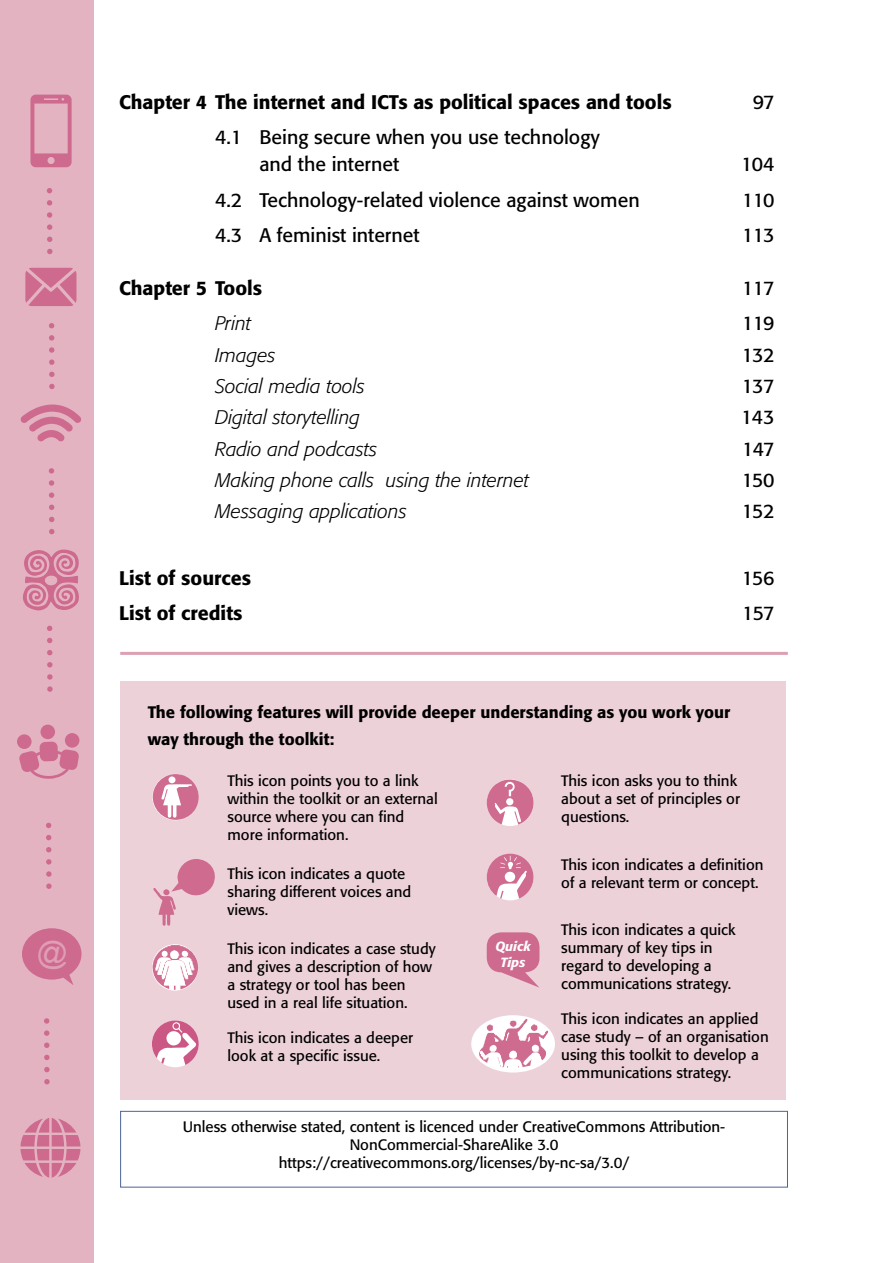
<style>
.page{position:relative;width:893px;height:1263px;background:#fff}
.page>*{position:absolute;margin:0;border:0;box-sizing:border-box;transform-origin:0 0}
.t1{font:30.45px "Arial";color:#fff}
.t2{font:19.5px/27px "Formata";color:#000}
.t3{font:italic 300 19.5px "Formata";color:#000}
.t4{font:500 19.5px "Formata";color:#000}
.t5{font:500 16.5px/27px "Formata";color:#000}
.t6{font:15px/18px "Formata";color:#000}
.t7{font:italic 500 13.2px/15.9px "Formata";color:#fff;text-align:center}
</style>
<div class="page">
<div style="left:0;top:0;width:94px;height:1263px;background:#e3b3c2"></div>
<svg style="left:30px;top:95px;width:42px;height:72px"></svg>
<svg style="left:25px;top:268px;width:51px;height:38px"></svg>
<svg style="left:20px;top:404px;width:61px;height:38px"></svg>
<div style="left:40px;top:724px;width:15px;height:15px;background:#ce6a8e;border-radius:50%"></div>
<div style="left:17px;top:734px;width:15px;height:15px;background:#ce6a8e;border-radius:50%"></div>
<svg style="left:19px;top:741px;width:60px;height:38px"></svg>
<div style="left:65px;top:733px;width:15px;height:15px;background:#ce6a8e;border-radius:50%"></div>
<svg style="left:22px;top:928px;width:60px;height:57px"></svg>
<svg style="left:20px;top:1118px;width:60px;height:60px"></svg>
<svg style="left:47px;top:188px;width:5px;height:5px"></svg>
<svg style="left:47px;top:200px;width:5px;height:6px"></svg>
<svg style="left:47px;top:212px;width:5px;height:6px"></svg>
<svg style="left:47px;top:224px;width:5px;height:6px"></svg>
<svg style="left:47px;top:237px;width:5px;height:5px"></svg>
<svg style="left:47px;top:249px;width:5px;height:5px"></svg>
<svg style="left:49px;top:323px;width:5px;height:5px"></svg>
<svg style="left:49px;top:335px;width:5px;height:6px"></svg>
<svg style="left:49px;top:347px;width:5px;height:6px"></svg>
<svg style="left:49px;top:359px;width:5px;height:6px"></svg>
<svg style="left:49px;top:372px;width:6px;height:5px"></svg>
<svg style="left:49px;top:384px;width:6px;height:5px"></svg>
<svg style="left:49px;top:468px;width:5px;height:6px"></svg>
<svg style="left:49px;top:480px;width:5px;height:6px"></svg>
<svg style="left:49px;top:492px;width:5px;height:6px"></svg>
<svg style="left:49px;top:505px;width:5px;height:5px"></svg>
<svg style="left:49px;top:517px;width:5px;height:5px"></svg>
<svg style="left:49px;top:529px;width:5px;height:5px"></svg>
<svg style="left:47px;top:626px;width:5px;height:5px"></svg>
<svg style="left:47px;top:638px;width:5px;height:5px"></svg>
<svg style="left:47px;top:650px;width:5px;height:5px"></svg>
<svg style="left:47px;top:662px;width:6px;height:5px"></svg>
<svg style="left:47px;top:674px;width:6px;height:6px"></svg>
<svg style="left:47px;top:686px;width:6px;height:6px"></svg>
<svg style="left:46px;top:823px;width:5px;height:5px"></svg>
<svg style="left:46px;top:835px;width:5px;height:5px"></svg>
<svg style="left:46px;top:847px;width:5px;height:5px"></svg>
<svg style="left:46px;top:859px;width:6px;height:5px"></svg>
<svg style="left:46px;top:871px;width:6px;height:6px"></svg>
<svg style="left:46px;top:883px;width:6px;height:6px"></svg>
<svg style="left:44px;top:1018px;width:5px;height:6px"></svg>
<svg style="left:44px;top:1030px;width:5px;height:6px"></svg>
<svg style="left:44px;top:1042px;width:5px;height:6px"></svg>
<svg style="left:44px;top:1055px;width:6px;height:5px"></svg>
<svg style="left:44px;top:1067px;width:6px;height:5px"></svg>
<svg style="left:44px;top:1079px;width:6px;height:5px"></svg>
<svg style="left:23px;top:549px;width:56px;height:61px"></svg>
<div style="left:120px;top:681px;width:666px;height:419px;background:#edd1d9"></div>
<hr style="left:120px;top:652px;width:668px;height:3px;background:#dda0b3">
<img style="left:153px;top:859px;width:62px;height:67px">
<img style="left:152px;top:944px;width:46px;height:46px">
<img style="left:152px;top:774px;width:47px;height:46px">
<img style="left:487px;top:854px;width:46px;height:45px">
<img style="left:487px;top:780px;width:46px;height:44px">
<div style="left:487px;top:932px;width:52px;height:40px;background:#ce6a8e;border-radius:14px"></div>
<div style="left:120px;top:1111px;width:668px;height:76px;border:1px solid #4d6497"></div>
<img style="left:152px;top:1020px;width:47px;height:45px">
<div style="left:471px;top:1015px;width:84px;height:57px;background:#fff;border-radius:50%"></div>
<img style="left:477px;top:1019px;width:72px;height:48px">
<h1 class="t1" style="left:36px;top:932px;width:32px">@</h1>
<h2 class="t4" style="left:119px;top:90px;width:554px">Chapter 4 The internet and ICTs as political spaces and tools</h2>
<h2 class="t2" style="left:753px;top:88px;width:23px">97</h2>
<h2 class="t2" style="left:259px;top:124px;width:342px;text-indent:-44px">4.1 Being secure when you use technology and the internet</h2>
<h2 class="t2" style="left:741px;top:151px;width:35px">104</h2>
<h2 class="t2" style="left:215px;top:186px;width:426px">4.2 Technology-related violence against women</h2>
<h2 class="t2" style="left:742px;top:186px;width:34px">110</h2>
<h2 class="t2" style="left:215px;top:222px;width:206px">4.3 A feminist internet</h2>
<h2 class="t2" style="left:742px;top:222px;width:34px">113</h2>
<h2 class="t4" style="left:119px;top:276px;width:145px">Chapter 5 Tools</h2>
<h2 class="t2" style="left:742px;top:275px;width:34px">117</h2>
<h2 class="t3" style="left:215px;top:312px;width:38px">Print</h2>
<h2 class="t2" style="left:742px;top:310px;width:34px">119</h2>
<h2 class="t3" style="left:215px;top:343px;width:62px">Images</h2>
<h2 class="t2" style="left:742px;top:341px;width:34px">132</h2>
<h2 class="t3" style="left:215px;top:375px;width:151px">Social media tools</h2>
<h2 class="t2" style="left:742px;top:373px;width:34px">137</h2>
<h2 class="t3" style="left:215px;top:406px;width:147px">Digital storytelling</h2>
<h2 class="t2" style="left:741px;top:404px;width:35px">143</h2>
<h2 class="t3" style="left:215px;top:437px;width:164px">Radio and podcasts</h2>
<h2 class="t2" style="left:742px;top:435px;width:34px">147</h2>
<h2 class="t3" style="left:215px;top:468px;width:316px">Making phone calls using the internet</h2>
<h2 class="t2" style="left:742px;top:466px;width:34px">150</h2>
<h2 class="t3" style="left:215px;top:500px;width:193px">Messaging applications</h2>
<h2 class="t2" style="left:742px;top:498px;width:34px">152</h2>
<h2 class="t4" style="left:119px;top:566px;width:134px">List of sources</h2>
<h2 class="t2" style="left:742px;top:564px;width:34px">156</h2>
<h2 class="t4" style="left:119px;top:601px;width:125px">List of credits</h2>
<h2 class="t2" style="left:742px;top:600px;width:34px">157</h2>
<p class="t5" style="left:148px;top:699px;width:584px">The following features will provide deeper understanding as you work your way through the toolkit:</p>
<p class="t6" style="left:227px;top:771px;width:212px">This icon points you to a link within the toolkit or an external source where you can find more information.</p>
<p class="t6" style="left:227px;top:865px;width:185px">This icon indicates a quote sharing different voices and views.</p>
<p class="t6" style="left:227px;top:940px;width:210px">This icon indicates a case study and gives a description of how a strategy or tool has been used in a real life situation.</p>
<p class="t6" style="left:227px;top:1029px;width:187px">This icon indicates a deeper look at a specific issue.</p>
<p class="t6" style="left:561px;top:771px;width:180px">This icon asks you to think about a set of principles or questions.</p>
<p class="t6" style="left:561px;top:855px;width:204px">This icon indicates a definition of a relevant term or concept.</p>
<p class="t6" style="left:561px;top:921px;width:176px">This icon indicates a quick summary of key tips in regard to developing a communications strategy.</p>
<p class="t6" style="left:561px;top:1010px;width:209px">This icon indicates an applied case study – of an organisation using this toolkit to develop a communications strategy.</p>
<p class="t7" style="left:495px;top:938px;width:37px">Quick<br>Tips</p>
<p class="t6" style="left:183px;top:1118px;width:544px;text-align:center">Unless otherwise stated, content is licenced under CreativeCommons Attribution-<br>NonCommercial-ShareAlike 3.0 https://creativecommons.org/licenses/by-nc-sa/3.0/</p>
</div>
